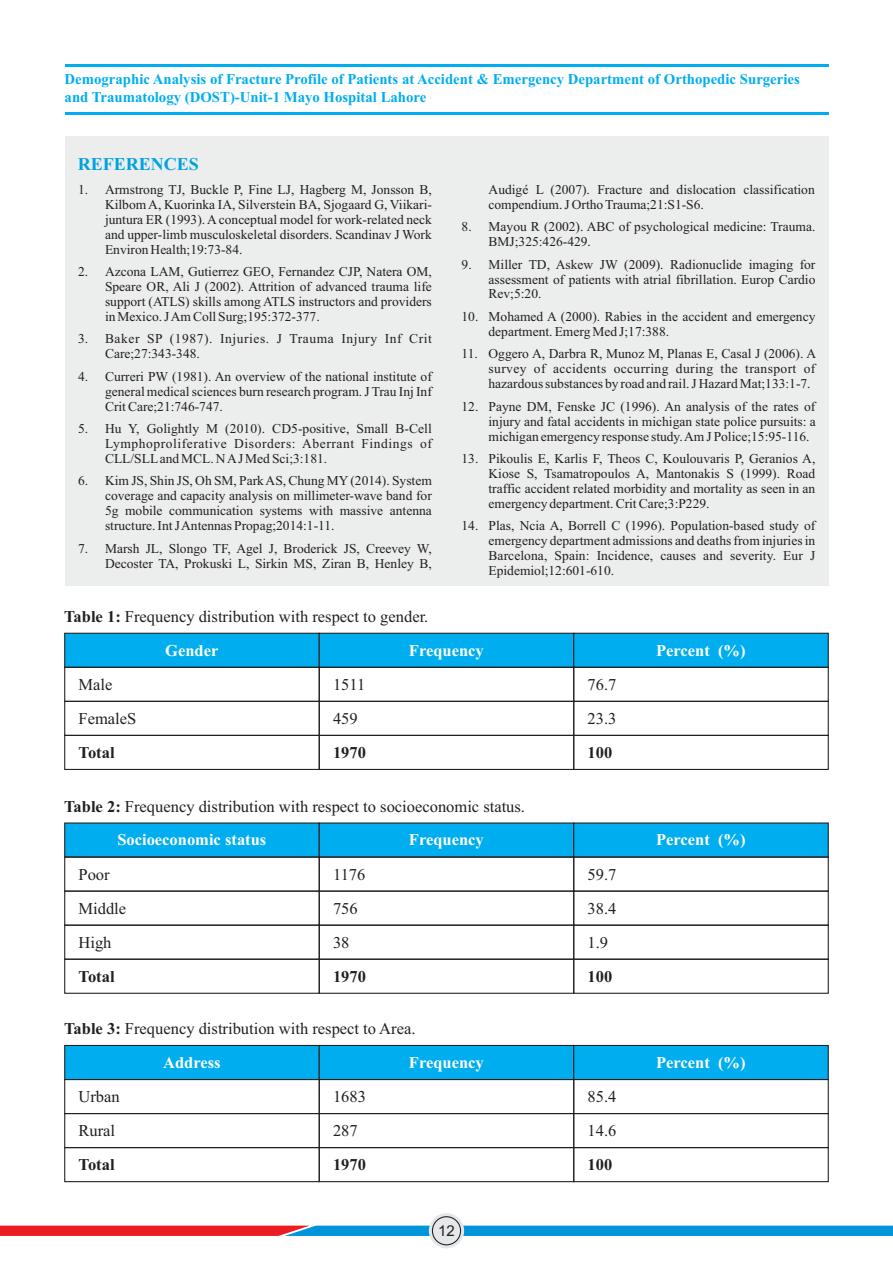
<style>
.page{position:relative;width:893px;height:1263px;background:#fff}
.page>*{position:absolute;margin:0;border:0;box-sizing:border-box;transform-origin:0 0}
.t1{font:700 18px "Times New Roman";color:#00a2df}
.t2{font:16.5px/34px "Times New Roman";color:#231f20}
.t3{font:700 16.5px "Times New Roman";color:#fff}
.t4{font:700 16.5px "Times New Roman";color:#231f20}
.t5{font:700 15px/18.3px "Times New Roman";color:#00aeef}
.t6{font:15px "Arial";color:#231f20}
.t7{font:13.5px/15px "Times New Roman";color:#231f20;text-align:justify}
.t8{font:13.5px/15px "Times New Roman";letter-spacing:.04em;color:#231f20}
.s1{font-weight:700}
.s2{font-weight:700;color:#fff}
</style>
<div class="page">
<div style="left:65px;top:136px;width:763px;height:450px;background:#eceded"></div>
<svg style="left:0;top:1225px;width:893px;height:11px;background:#5d74a1"></svg>
<div style="left:429px;top:1213px;width:35px;height:35px;background:#e6e7e8;border-radius:50%"></div>
<div style="left:432px;top:1216px;width:29px;height:29px;border:1px solid #231f20;border-radius:50%"></div>
<hr style="left:65px;top:64px;width:763px;height:3px;background:#00aeef">
<hr style="left:65px;top:112px;width:763px;height:2px;background:#00aeef">
<div style="left:64px;top:701px;width:256px;height:35px;border:1px solid #231f20"></div>
<div style="left:64px;top:735px;width:256px;height:35px;border:1px solid #231f20"></div>
<div style="left:319px;top:701px;width:255px;height:35px;border:1px solid #231f20"></div>
<div style="left:319px;top:735px;width:255px;height:35px;border:1px solid #231f20"></div>
<svg style="left:64px;top:632px;width:765px;height:36px;background:#08a6e1"></svg>
<div style="left:573px;top:667px;width:256px;height:35px;border:1px solid #231f20"></div>
<div style="left:573px;top:701px;width:256px;height:35px;border:1px solid #231f20"></div>
<div style="left:573px;top:735px;width:256px;height:35px;border:1px solid #231f20"></div>
<div style="left:64px;top:890px;width:256px;height:36px;border:1px solid #231f20"></div>
<div style="left:64px;top:925px;width:256px;height:35px;border:1px solid #231f20"></div>
<div style="left:319px;top:890px;width:255px;height:36px;border:1px solid #231f20"></div>
<div style="left:319px;top:925px;width:255px;height:35px;border:1px solid #231f20"></div>
<svg style="left:64px;top:822px;width:765px;height:36px;background:#06a5e1"></svg>
<div style="left:573px;top:856px;width:256px;height:36px;border:1px solid #231f20"></div>
<div style="left:573px;top:890px;width:256px;height:36px;border:1px solid #231f20"></div>
<div style="left:573px;top:925px;width:256px;height:35px;border:1px solid #231f20"></div>
<div style="left:64px;top:1113px;width:256px;height:35px;border:1px solid #231f20"></div>
<div style="left:64px;top:1147px;width:256px;height:35px;border:1px solid #231f20"></div>
<div style="left:319px;top:1113px;width:255px;height:35px;border:1px solid #231f20"></div>
<div style="left:319px;top:1147px;width:255px;height:35px;border:1px solid #231f20"></div>
<svg style="left:64px;top:1044px;width:765px;height:36px;background:#08a7e3"></svg>
<div style="left:573px;top:1079px;width:256px;height:35px;border:1px solid #231f20"></div>
<div style="left:573px;top:1113px;width:256px;height:35px;border:1px solid #231f20"></div>
<div style="left:573px;top:1147px;width:256px;height:35px;border:1px solid #231f20"></div>
<div style="left:64px;top:959px;width:256px;height:35px;border:1px solid #231f20"></div>
<div style="left:319px;top:959px;width:255px;height:35px;border:1px solid #231f20"></div>
<div style="left:573px;top:959px;width:256px;height:35px;border:1px solid #231f20"></div>
<p class="t5" style="left:65px;top:72px;width:737px">Demographic Analysis of Fracture Profile of Patients at Accident &amp; Emergency Department of Orthopedic Surgeries and Traumatology (DOST)-Unit-1 Mayo Hospital Lahore</p>
<h1 class="t1" style="left:78px;top:158px;width:123px">REFERENCES</h1>
<p class="t7" style="left:105px;top:183px;width:328px;text-indent:-27px">1. Armstrong TJ, Buckle P, Fine LJ, Hagberg M, Jonsson B, Kilbom A, Kuorinka IA, Silverstein BA, Sjogaard G, Viikari&shy;juntura ER (1993). Aconceptual model for work-related neck and upper-limb musculoskeletal disorders. Scandinav J Work Environ Health;19:73-84.</p>
<p class="t7" style="left:105px;top:265px;width:328px;text-indent:-27px">2. Azcona LAM, Gutierrez GEO, Fernandez CJP, Natera OM, Speare OR, Ali J (2002). Attrition of advanced trauma life support (ATLS) skills among ATLS instructors and providers in Mexico. J Am Coll Surg;195:372-377.</p>
<p class="t8" style="left:105px;top:333px;width:328px;text-indent:-27px">3. Baker SP (1987). Injuries. J Trauma Injury Inf Crit<br>Care;27:343-348.</p>
<p class="t7" style="left:105px;top:370px;width:328px;text-indent:-27px">4. Curreri PW (1981). An overview of the national institute of general medical sciences burn research program. J Trau Inj Inf Crit Care;21:746-747.</p>
<p class="t7" style="left:105px;top:422px;width:328px;text-indent:-27px">5. Hu Y, Golightly M (2010). CD5-positive, Small B-Cell Lymphoproliferative Disorders: Aberrant Findings of CLL/SLLand MCL. N AJ Med Sci;3:181.</p>
<p class="t7" style="left:105px;top:475px;width:328px;text-indent:-27px">6. Kim JS, Shin JS, Oh SM, Park AS, Chung MY(2014). System coverage and capacity analysis on millimeter-wave band for 5g mobile communication systems with massive antenna structure. Int J Antennas Propag;2014:1-11.</p>
<p class="t7" style="left:78px;top:542px;width:355px;text-align:right">7. Marsh JL, Slongo TF, Agel J, Broderick JS, Creevey W,<br>Decoster TA, Prokuski L, Sirkin MS, Ziran B, Henley B,</p>
<p class="t7" style="left:489px;top:183px;width:328px">Audigé L (2007). Fracture and dislocation classification compendium. J Ortho Trauma;21:S1-S6.</p>
<p class="t7" style="left:489px;top:220px;width:328px;text-indent:-27px">8. Mayou R (2002). ABC of psychological medicine: Trauma.<br>BMJ;325:426-429.</p>
<p class="t7" style="left:489px;top:258px;width:328px;text-indent:-27px">9. Miller TD, Askew JW (2009). Radionuclide imaging for assessment of patients with atrial fibrillation. Europ Cardio Rev;5:20.</p>
<p class="t7" style="left:489px;top:310px;width:328px;text-indent:-27px">10. Mohamed A (2000). Rabies in the accident and emergency department. Emerg Med J;17:388.</p>
<p class="t7" style="left:489px;top:348px;width:329px;text-indent:-27px">11. Oggero A, Darbra R, Munoz M, Planas E, Casal J (2006). A survey of accidents occurring during the transport of hazardous substances by road and rail. J Hazard Mat;133:1-7.</p>
<p class="t7" style="left:489px;top:400px;width:329px;text-indent:-27px">12. Payne DM, Fenske JC (1996). An analysis of the rates of injury and fatal accidents in michigan state police pursuits: a michigan emergency response study. Am J Police;15:95-116.</p>
<p class="t7" style="left:489px;top:452px;width:328px;text-indent:-27px">13. Pikoulis E, Karlis F, Theos C, Koulouvaris P, Geranios A, Kiose S, Tsamatropoulos A, Mantonakis S (1999). Road traffic accident related morbidity and mortality as seen in an emergency department. Crit Care;3:P229.</p>
<p class="t7" style="left:488px;top:519px;width:328px;text-indent:-27px">14. Plas, Ncia A, Borrell C (1996). Population-based study of emergency department admissions and deaths from injuries in Barcelona, Spain: Incidence, causes and severity. Eur J Epidemiol;12:601-610.</p>
<p class="t2" style="left:409px;top:601px;width:76px;text-indent:-345px"><span class="s1">Table 1:</span> Frequency distribution with respect to gender.<br><span class="s2">Frequency</span></p>
<p class="t3" style="left:165px;top:644px;width:55px">Gender</p>
<p class="t2" style="left:79px;top:669px;width:59px">Male<br>FemaleS</p>
<p class="t4" style="left:79px;top:747px;width:38px">Total</p>
<p class="t2" style="left:333px;top:669px;width:34px">1511<br>459</p>
<p class="t4" style="left:333px;top:747px;width:34px">1970</p>
<p class="t2" style="left:409px;top:791px;width:118px;text-indent:-345px"><span class="s1">Table 2:</span> Frequency distribution with respect to socioeconomic status.<br><span class="s2">Frequency</span></p>
<p class="t3" style="left:117px;top:834px;width:150px">Socioeconomic status</p>
<p class="t2" style="left:79px;top:859px;width:49px">Poor<br>Middle<br>High</p>
<p class="t4" style="left:79px;top:970px;width:38px">Total</p>
<p class="t2" style="left:333px;top:859px;width:34px">1176<br>756<br>38</p>
<p class="t4" style="left:333px;top:970px;width:34px">1970</p>
<p class="t2" style="left:409px;top:1013px;width:76px;text-indent:-345px"><span class="s1">Table 3:</span> Frequency distribution with respect to Area.<br><span class="s2">Frequency</span></p>
<p class="t3" style="left:163px;top:1057px;width:59px">Address</p>
<p class="t2" style="left:79px;top:1081px;width:43px">Urban<br>Rural</p>
<p class="t4" style="left:79px;top:1159px;width:38px">Total</p>
<p class="t2" style="left:333px;top:1081px;width:34px">1683<br>287</p>
<p class="t4" style="left:333px;top:1159px;width:34px">1970</p>
<p class="t6" style="left:438px;top:1225px;width:18px">12</p>
<p class="t2" style="left:587px;top:669px;width:30px">76.7<br>23.3</p>
<p class="t4" style="left:587px;top:747px;width:26px">100</p>
<p class="t2" style="left:587px;top:859px;width:30px;text-align:justify">59.7<br>38.4<br>1.9</p>
<p class="t4" style="left:587px;top:970px;width:26px">100</p>
<p class="t2" style="left:587px;top:1081px;width:30px">85.4<br>14.6</p>
<p class="t4" style="left:587px;top:1159px;width:26px">100</p>
<p class="t3" style="left:656px;top:644px;width:91px">Percent (%)</p>
<p class="t3" style="left:656px;top:834px;width:91px">Percent (%)</p>
<p class="t3" style="left:656px;top:1057px;width:91px">Percent (%)</p>
</div>
